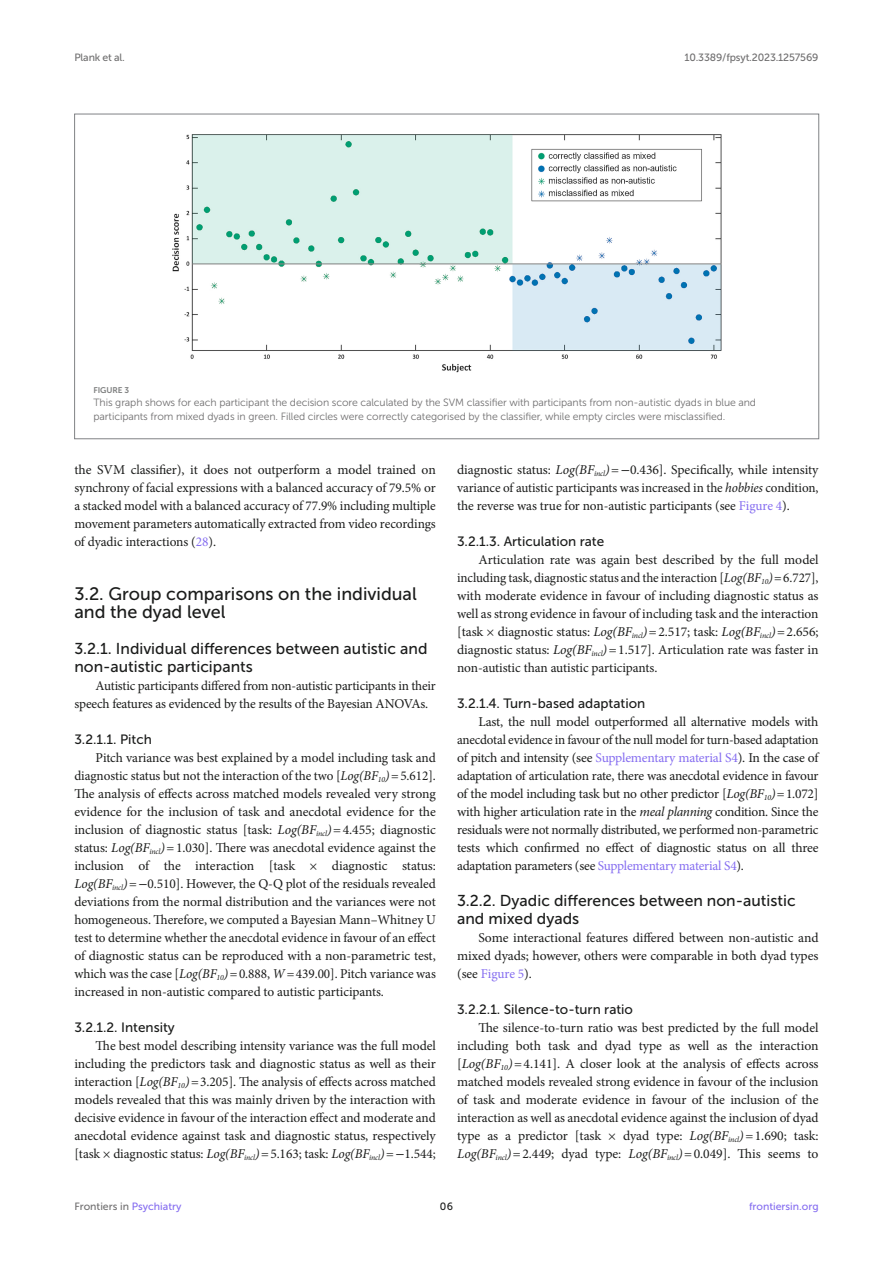
<style>
.page{position:relative;width:893px;height:1263px;background:#fff}
.page>*{position:absolute;margin:0;border:0;box-sizing:border-box;transform-origin:0 0}
.HEAD_2{font:18px/18px "Museo Sans 500";color:#1b1c1b}
.HEAD_3_after_HEAD_2{font:15.75px/18px "Museo Sans 500";color:#1b1c1b}
.HEAD_3{font:15.75px/18px "Museo Sans 500";color:#1b1c1b}
.TEXT_FLUSH{font:13.5px/18px "Minion Pro";letter-spacing:-.01em;color:#1b1c1b;text-align:justify}
.HEAD_4{font:13.5px "Museo Sans 500";color:#1b1c1b}
.FIG_LEG{font:10.5px/13.5px "Museo Sans 300";letter-spacing:-.01em;color:#706f70}
.t1{font:10.5px "Museo Sans 500";letter-spacing:-.015em;color:#706f70}
.t2{font:10.5px "Museo Sans 500";color:#856df0}
.t3{font:10.5px "Museo Sans 500";color:#1b1c1b}
.FIG_HD{font:8.25px "Museo Sans 700";letter-spacing:-.01em;color:#7e7f7f}
.s1{color:#856df0}
.s2{font-style:italic}
.s3{font-family:"STIX General"}
</style>
<div class="page">
<img style="left:172px;top:134px;width:550px;height:239px">
<p class="t1" style="left:74px;top:51px;width:52px">Plank et al.</p>
<p class="t1" style="left:684px;top:51px;width:136px">10.3389/fpsyt.2023.1257569</p>
<p class="FIG_HD" style="left:94px;top:385px;width:37px">FIGURE 3</p>
<p class="FIG_LEG" style="left:94px;top:396px;width:664px">This graph shows for each participant the decision score calculated by the SVM classifier with participants from non-autistic dyads in blue and participants from mixed dyads in green. Filled circles were correctly categorised by the classifier, while empty circles were misclassified.</p>
<p class="TEXT_FLUSH" style="left:74px;top:461px;width:363px">the SVM classifier), it does not outperform a model trained on synchrony of facial expressions with a balanced accuracy of 79.5% or a stacked model with a balanced accuracy of 77.9% including multiple movement parameters automatically extracted from video recordings of dyadic interactions (<span class="s1">28</span>).</p>
<p class="HEAD_2" style="left:74px;top:585px;width:344px">3.2. Group comparisons on the individual and the dyad level</p>
<p class="HEAD_3_after_HEAD_2" style="left:74px;top:640px;width:355px">3.2.1. Individual differences between autistic and non-autistic participants</p>
<p class="TEXT_FLUSH" style="left:74px;top:677px;width:363px;text-indent:21px">Autistic participants differed from non-autistic participants in their speech features as evidenced by the results of the Bayesian ANOVAs.</p>
<p class="HEAD_4" style="left:74px;top:732px;width:79px">3.2.1.1. Pitch</p>
<p class="TEXT_FLUSH" style="left:74px;top:749px;width:363px;text-indent:21px">Pitch variance was best explained by a model including task and diagnostic status but not the interaction of the two [<span class="s2">Log(BF</span><sub>10</sub><span class="s2">)</span>=5.612].<br>The analysis of effects across matched models revealed very strong evidence for the inclusion of task and anecdotal evidence for the inclusion of diagnostic status [task: <span class="s2">Log(BF</span><sub>incl</sub><span class="s2">)</span>=4.455; diagnostic status: <span class="s2">Log(BF</span><sub>incl</sub><span class="s2">)</span>=1.030]. There was anecdotal evidence against the inclusion of the interaction [task × diagnostic status:<br><span class="s2">Log(BF</span><sub>incl</sub><span class="s2">)</span>=<span class="s3">−</span>0.510]. However, the Q-Q plot of the residuals revealed deviations from the normal distribution and the variances were not homogeneous. Therefore, we computed a Bayesian Mann–Whitney U test to determine whether the anecdotal evidence in favour of an effect of diagnostic status can be reproduced with a non-parametric test, which was the case [<span class="s2">Log(BF</span><sub>10</sub><span class="s2">)</span>=0.888, <span class="s2">W</span>=439.00]. Pitch variance was increased in non-autistic compared to autistic participants.</p>
<p class="HEAD_4" style="left:74px;top:1020px;width:102px">3.2.1.2. Intensity</p>
<p class="TEXT_FLUSH" style="left:74px;top:1037px;width:363px;text-indent:21px">The best model describing intensity variance was the full model including the predictors task and diagnostic status as well as their interaction [<span class="s2">Log(BF</span><sub>10</sub><span class="s2">)</span>=3.205]. The analysis of effects across matched models revealed that this was mainly driven by the interaction with decisive evidence in favour of the interaction effect and moderate and anecdotal evidence against task and diagnostic status, respectively [task × diagnostic status: <span class="s2">Log(BF</span><sub>incl</sub><span class="s2">)</span>=5.163; task: <span class="s2">Log(BF</span><sub>incl</sub><span class="s2">)</span>=<span class="s3">−</span>1.544;</p>
<p class="TEXT_FLUSH" style="left:457px;top:461px;width:363px">diagnostic status: <span class="s2">Log(BF</span><sub>incl</sub><span class="s2">)</span>=<span class="s3">−</span>0.436]. Specifically, while intensity variance of autistic participants was increased in the <span class="s2">hobbies</span> condition, the reverse was true for non-autistic participants (see <span class="s1">Figure 4</span>).</p>
<p class="HEAD_4" style="left:457px;top:534px;width:149px">3.2.1.3. Articulation rate</p>
<p class="TEXT_FLUSH" style="left:457px;top:551px;width:363px;text-indent:21px">Articulation rate was again best described by the full model including task, diagnostic status and the interaction [<span class="s2">Log(BF</span><sub>10</sub><span class="s2">)</span>=6.727], with moderate evidence in favour of including diagnostic status as well as strong evidence in favour of including task and the interaction [task × diagnostic status: <span class="s2">Log(BF</span><sub>incl</sub><span class="s2">)</span>=2.517; task: <span class="s2">Log(BF</span><sub>incl</sub><span class="s2">)</span>=2.656; diagnostic status: <span class="s2">Log(BF</span><sub>incl</sub><span class="s2">)</span>=1.517]. Articulation rate was faster in non-autistic than autistic participants.</p>
<p class="HEAD_4" style="left:457px;top:696px;width:190px">3.2.1.4. Turn-based adaptation</p>
<p class="TEXT_FLUSH" style="left:457px;top:713px;width:363px;text-indent:21px">Last, the null model outperformed all alternative models with anecdotal evidence in favour of the null model for turn-based adaptation of pitch and intensity (see <span class="s1">Supplementary material S4</span>). In the case of adaptation of articulation rate, there was anecdotal evidence in favour of the model including task but no other predictor [<span class="s2">Log(BF</span><sub>10</sub><span class="s2">)</span>=1.072] with higher articulation rate in the <span class="s2">meal planning</span> condition. Since the residuals were not normally distributed, we performed non-parametric tests which confirmed no effect of diagnostic status on all three adaptation parameters (see <span class="s1">Supplementary material S4</span>).</p>
<p class="HEAD_3" style="left:457px;top:892px;width:340px">3.2.2. Dyadic differences between non-autistic and mixed dyads</p>
<p class="TEXT_FLUSH" style="left:457px;top:929px;width:363px;text-indent:21px">Some interactional features differed between non-autistic and mixed dyads; however, others were comparable in both dyad types (see <span class="s1">Figure 5</span>).</p>
<p class="HEAD_4" style="left:457px;top:1002px;width:177px">3.2.2.1. Silence-to-turn ratio</p>
<p class="TEXT_FLUSH" style="left:457px;top:1019px;width:363px;text-indent:21px">The silence-to-turn ratio was best predicted by the full model including both task and dyad type as well as the interaction [<span class="s2">Log(BF</span><sub>10</sub><span class="s2">)</span>=4.141]. A closer look at the analysis of effects across matched models revealed strong evidence in favour of the inclusion of task and moderate evidence in favour of the inclusion of the interaction as well as anecdotal evidence against the inclusion of dyad type as a predictor [task × dyad type: <span class="s2">Log(BF</span><sub>incl</sub><span class="s2">)</span>=1.690; task:<br><span class="s2">Log(BF</span><sub>incl</sub><span class="s2">)</span>=2.449; dyad type: <span class="s2">Log(BF</span><sub>incl</sub><span class="s2">)</span>=0.049]. This seems to</p>
<p class="t1" style="left:74px;top:1200px;width:109px">Frontiers in <span class="s1">Psychiatry</span></p>
<p class="t3" style="left:440px;top:1200px;width:15px">06</p>
<p class="t2" style="left:749px;top:1200px;width:71px">frontiersin.org</p>
</div>
